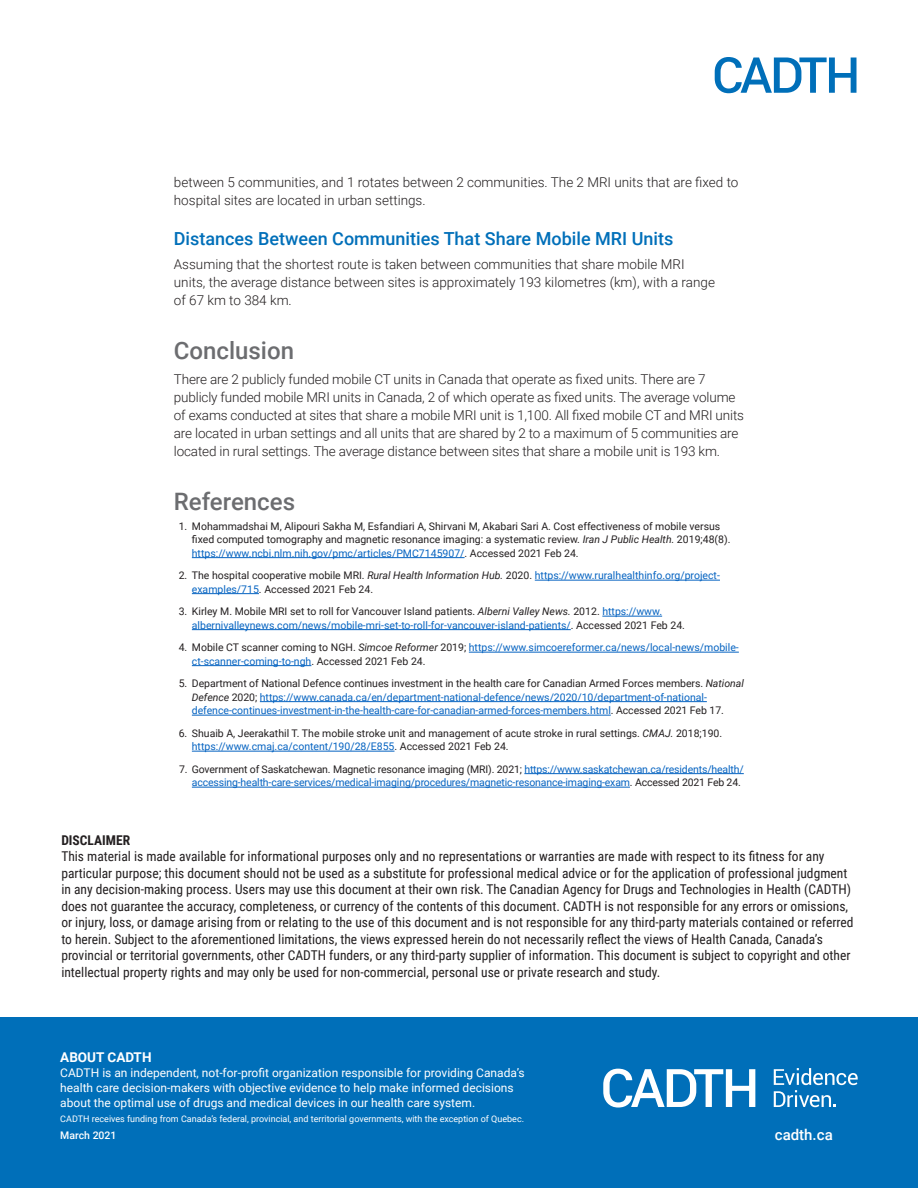
<style>
.page{position:relative;width:918px;height:1188px;background:#fff}
.page>*{position:absolute;margin:0;border:0;box-sizing:border-box;transform-origin:0 0}
.Section_Heading{font:500 24px "Roboto";color:#6c6d70}
.Heading_lvl_1{font:500 18px "Roboto";color:#006fb9}
.t1{font:500 15px "Roboto";color:#fff}
.t2{font:13.5px/16.5px "Roboto Condensed";color:#231f20}
.Body_Copy{font:300 13.5px/18px "Roboto";letter-spacing:-.01em;color:#231f20}
.t3{font:700 13.5px "Roboto";color:#fff}
.t4{font:700 13.5px "Roboto Condensed";color:#231f20}
.t5{font:12px/15px "Roboto";color:#fff}
.References{font:10.5px/13.5px "Roboto";letter-spacing:-.005em;color:#0563c1}
.References-2{font:10.5px/13.5px "Roboto";color:#231f20}
.t6{font:500 10.5px "Roboto";color:#fff}
.t7{font:9px "Roboto";color:#fff}
.s1{font-style:italic}
.s2{color:#0563c1}
.s3{color:#231f20}
.s4{font-style:italic;color:#231f20}
</style>
<div class="page">
<svg style="left:715px;top:57px;width:141px;height:36px"></svg>
<div style="left:0;top:1017px;width:918px;height:171px;background:#006fb9"></div>
<svg style="left:603px;top:1069px;width:152px;height:39px"></svg>
<svg style="left:774px;top:1068px;width:84px;height:39px"></svg>
<hr style="left:192px;top:557px;width:273px;height:1px;background:#0563c1">
<hr style="left:535px;top:580px;width:185px;height:1px;background:#0563c1">
<hr style="left:192px;top:593px;width:67px;height:1px;background:#0563c1">
<hr style="left:602px;top:616px;width:60px;height:1px;background:#0563c1">
<hr style="left:192px;top:629px;width:379px;height:1px;background:#0563c1">
<hr style="left:469px;top:652px;width:270px;height:1px;background:#0563c1">
<hr style="left:192px;top:665px;width:119px;height:1px;background:#0563c1">
<hr style="left:260px;top:701px;width:447px;height:1px;background:#0563c1">
<hr style="left:192px;top:715px;width:419px;height:1px;background:#0563c1">
<hr style="left:192px;top:751px;width:203px;height:1px;background:#0563c1">
<hr style="left:524px;top:773px;width:220px;height:1px;background:#0563c1">
<hr style="left:192px;top:787px;width:438px;height:1px;background:#0563c1">
<p class="Body_Copy" style="left:174px;top:173px;width:566px">between 5 communities, and 1 rotates between 2 communities. The 2 MRI units that are fixed to hospital sites are located in urban settings.</p>
<h3 class="Heading_lvl_1" style="left:174px;top:226px;width:501px">Distances Between Communities That Share Mobile MRI Units</h3>
<p class="Body_Copy" style="left:174px;top:255px;width:543px">Assuming that the shortest route is taken between communities that share mobile MRI units, the average distance between sites is approximately 193 kilometres (km), with a range of 67 km to 384 km.</p>
<h2 class="Section_Heading" style="left:174px;top:334px;width:122px">Conclusion</h2>
<p class="Body_Copy" style="left:174px;top:369px;width:572px">There are 2 publicly funded mobile CT units in Canada that operate as fixed units. There are 7 publicly funded mobile MRI units in Canada, 2 of which operate as fixed units. The average volume of exams conducted at sites that share a mobile MRI unit is 1,100. All fixed mobile CT and MRI units are located in urban settings and all units that are shared by 2 to a maximum of 5 communities are located in rural settings. The average distance between sites that share a mobile unit is 193 km.</p>
<h2 class="Section_Heading" style="left:174px;top:484px;width:123px">References</h2>
<p class="References-2" style="left:192px;top:519px;width:540px;text-indent:-13px">1. Mohammadshai M, Alipouri Sakha M, Esfandiari A, Shirvani M, Akabari Sari A. Cost effectiveness of mobile versus fixed computed tomography and magnetic resonance imaging: a systematic review. <span class="s1">Iran J Public Health.</span> 2019;48(8). <span class="s2">https://www.ncbi.nlm.nih.gov/pmc/articles/PMC7145907/</span>. Accessed 2021 Feb 24.</p>
<p class="References-2" style="left:192px;top:569px;width:530px;text-indent:-13px">2. The hospital cooperative mobile MRI. <span class="s1">Rural Health Information Hub.</span> 2020. <span class="s2">https://www.ruralhealthinfo.org/project&shy;examples/715</span>. Accessed 2021 Feb 24.</p>
<p class="References" style="left:192px;top:605px;width:495px;text-indent:-13px"><span class="s3">3. Kirley M. Mobile MRI set to roll for Vancouver Island patients.</span> <span class="s4">Alberni Valley News.</span> <span class="s3">2012.</span> https://www. albernivalleynews.com/news/mobile-mri-set-to-roll-for-vancouver-island-patients/<span class="s3">. Accessed 2021 Feb 24.</span></p>
<p class="References" style="left:192px;top:641px;width:548px;text-indent:-13px"><span class="s3">4. Mobile CT scanner coming to NGH.</span> <span class="s4">Simcoe Reformer</span> <span class="s3">2019;</span> https://www.simcoereformer.ca/news/local-news/mobile&shy;ct-scanner-coming-to-ngh<span class="s3">. Accessed 2021 Feb 24.</span></p>
<p class="References" style="left:192px;top:677px;width:554px;text-indent:-13px"><span class="s3">5. Department of National Defence continues investment in the health care for Canadian Armed Forces members.</span> <span class="s4">National<br>Defence</span> <span class="s3">2020;</span> https://www.canada.ca/en/department-national-defence/news/2020/10/department-of-national&shy;defence-continues-investment-in-the-health-care-for-canadian-armed-forces-members.html<span class="s3">. Accessed 2021 Feb 17.</span></p>
<p class="References-2" style="left:192px;top:726px;width:532px;text-indent:-13px">6. Shuaib A, Jeerakathil T. The mobile stroke unit and management of acute stroke in rural settings. <span class="s1">CMAJ.</span> 2018;190. <span class="s2">https://www.cmaj.ca/content/190/28/E855</span>. Accessed 2021 Feb 24.</p>
<p class="References" style="left:179px;top:762px;width:566px;text-align:right"><span class="s3">7. Government of Saskatchewan. Magnetic resonance imaging (MRI). 2021;</span> https://www.saskatchewan.ca/residents/health/ accessing-health-care-services/medical-imaging/procedures/magnetic-resonance-imaging-exam<span class="s3">. Accessed 2021 Feb 24.</span></p>
<p class="t4" style="left:61px;top:830px;width:70px">DISCLAIMER</p>
<p class="t2" style="left:61px;top:848px;width:794px">This material is made available for informational purposes only and no representations or warranties are made with respect to its fitness for any particular purpose; this document should not be used as a substitute for professional medical advice or for the application of professional judgment in any decision-making process. Users may use this document at their own risk. The Canadian Agency for Drugs and Technologies in Health (CADTH) does not guarantee the accuracy, completeness, or currency of the contents of this document. CADTH is not responsible for any errors or omissions, or injury, loss, or damage arising from or relating to the use of this document and is not responsible for any third-party materials contained or referred to herein. Subject to the aforementioned limitations, the views expressed herein do not necessarily reflect the views of Health Canada, Canada’s provincial or territorial governments, other CADTH funders, or any third-party supplier of information. This document is subject to copyright and other intellectual property rights and may only be used for non-commercial, personal use or private research and study.</p>
<p class="t3" style="left:60px;top:1047px;width:93px">ABOUT CADTH</p>
<p class="t5" style="left:60px;top:1064px;width:466px">CADTH is an independent, not-for-profit organization responsible for providing Canada’s health care decision-makers with objective evidence to help make informed decisions about the optimal use of drugs and medical devices in our health care system.</p>
<p class="t7" style="left:60px;top:1112px;width:465px">CADTH receives funding from Canada’s federal, provincial, and territorial governments, with the exception of Quebec.</p>
<p class="t6" style="left:60px;top:1128px;width:58px">March 2021</p>
<p class="t1" style="left:775px;top:1124px;width:59px">cadth.ca</p>
</div>
